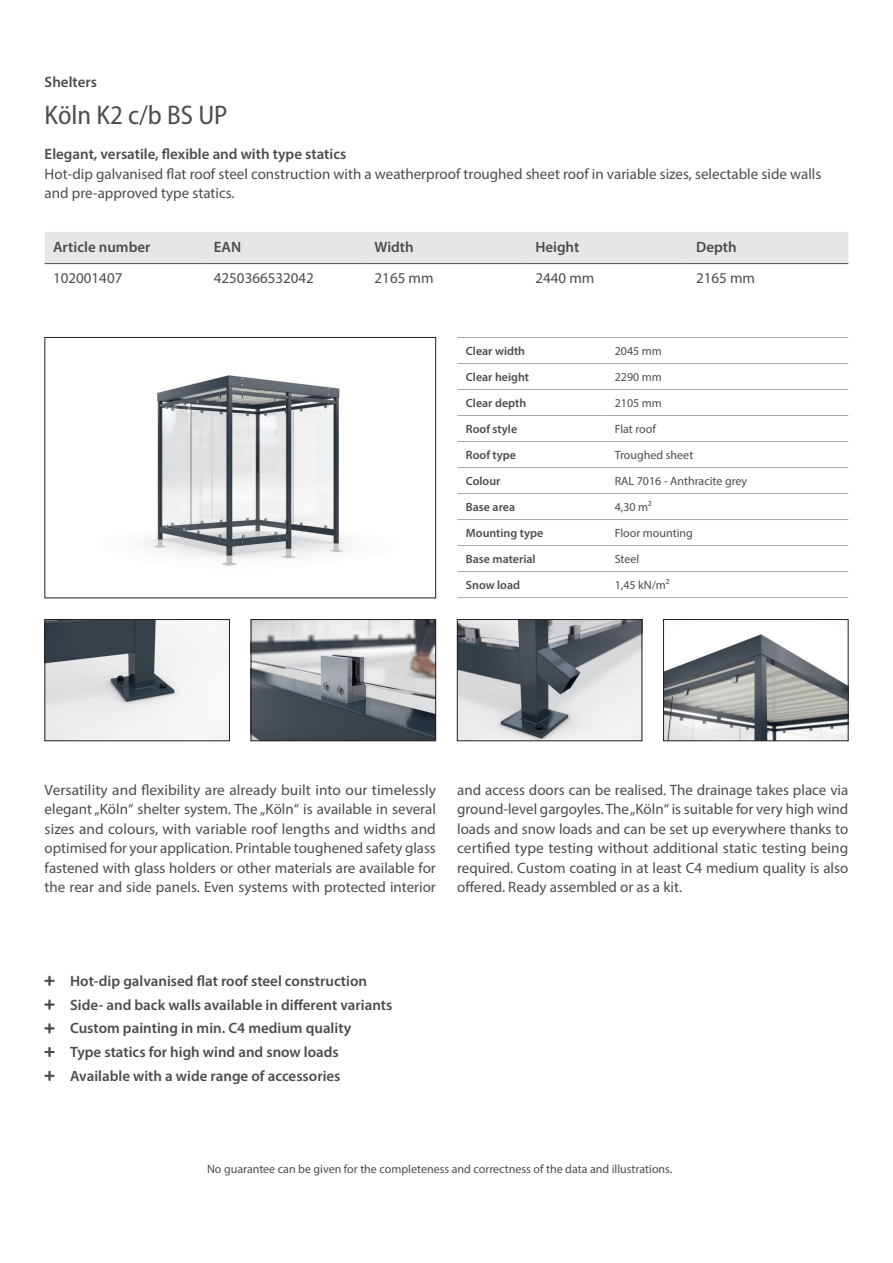
<style>
.page{position:relative;width:893px;height:1263px;background:#fff}
.page>*{position:absolute;margin:0;border:0;box-sizing:border-box;transform-origin:0 0}
.t1{font:semi-condensed 27px "Myriad Pro";color:#4b4c4d}
.t2{font:15px/19.5px "Myriad Pro";color:#4b4c4d;text-align:justify}
.t3{font:600 15px/23.7px "Myriad Pro";color:#4b4c4d}
.t4{font:12px "Myriad Pro";color:#4b4c4d}
.t5{font:600 12px "Myriad Pro";color:#4b4c4d}
</style>
<div class="page">
<img style="left:142px;top:375px;width:205px;height:191px">
<div style="left:45px;top:337px;width:391px;height:261px;border:1px solid #231f20"></div>
<img style="left:47px;top:621px;width:181px;height:118px">
<div style="left:45px;top:619px;width:185px;height:122px;border:1px solid #231f20"></div>
<img style="left:253px;top:621px;width:181px;height:118px">
<div style="left:251px;top:619px;width:185px;height:122px;border:1px solid #231f20"></div>
<img style="left:665px;top:634px;width:181px;height:105px">
<div style="left:663px;top:619px;width:185px;height:122px;border:1px solid #231f20"></div>
<img style="left:459px;top:621px;width:181px;height:118px">
<div style="left:457px;top:619px;width:185px;height:122px;border:1px solid #231f20"></div>
<div style="left:45px;top:232px;width:803px;height:31px;background:#e6e7e9"></div>
<hr style="left:45px;top:263px;width:160px;height:1px;background:#4b4c4d">
<hr style="left:205px;top:263px;width:161px;height:1px;background:#4b4c4d">
<hr style="left:366px;top:263px;width:161px;height:1px;background:#4b4c4d">
<hr style="left:527px;top:263px;width:161px;height:1px;background:#4b4c4d">
<hr style="left:688px;top:263px;width:160px;height:1px;background:#4b4c4d">
<hr style="left:457px;top:337px;width:149px;height:1px;background:#a8a9ad">
<hr style="left:606px;top:337px;width:242px;height:1px;background:#a8a9ad">
<hr style="left:457px;top:363px;width:149px;height:1px;background:#a8a9ad">
<hr style="left:606px;top:363px;width:242px;height:1px;background:#a8a9ad">
<hr style="left:457px;top:389px;width:149px;height:1px;background:#a8a9ad">
<hr style="left:606px;top:389px;width:242px;height:1px;background:#a8a9ad">
<hr style="left:457px;top:415px;width:149px;height:1px;background:#a8a9ad">
<hr style="left:606px;top:415px;width:242px;height:1px;background:#a8a9ad">
<hr style="left:457px;top:441px;width:149px;height:1px;background:#a8a9ad">
<hr style="left:606px;top:441px;width:242px;height:1px;background:#a8a9ad">
<hr style="left:457px;top:467px;width:149px;height:1px;background:#a8a9ad">
<hr style="left:606px;top:467px;width:242px;height:1px;background:#a8a9ad">
<hr style="left:457px;top:493px;width:149px;height:1px;background:#a8a9ad">
<hr style="left:606px;top:493px;width:242px;height:1px;background:#a8a9ad">
<hr style="left:457px;top:519px;width:149px;height:1px;background:#a8a9ad">
<hr style="left:606px;top:519px;width:242px;height:1px;background:#a8a9ad">
<hr style="left:457px;top:545px;width:149px;height:1px;background:#a8a9ad">
<hr style="left:606px;top:545px;width:242px;height:1px;background:#a8a9ad">
<hr style="left:457px;top:571px;width:149px;height:1px;background:#a8a9ad">
<hr style="left:606px;top:571px;width:242px;height:1px;background:#a8a9ad">
<hr style="left:457px;top:597px;width:149px;height:1px;background:#a8a9ad">
<hr style="left:606px;top:597px;width:242px;height:1px;background:#a8a9ad">
<p class="t3" style="left:45px;top:70px;width:54px">Shelters</p>
<h1 class="t1" style="left:45px;top:99px;width:184px">Köln K2 c/b BS UP</h1>
<p class="t3" style="left:45px;top:142px;width:303px">Elegant, versatile, flexible and with type statics</p>
<p class="t2" style="left:45px;top:164px;width:778px">Hot-dip galvanised flat roof steel construction with a weatherproof troughed sheet roof in variable sizes, selectable side walls and pre-approved type statics.</p>
<p class="t3" style="left:53px;top:234px;width:99px">Article number</p>
<p class="t3" style="left:214px;top:234px;width:29px">EAN</p>
<p class="t3" style="left:375px;top:234px;width:41px">Width</p>
<p class="t3" style="left:535px;top:234px;width:46px">Height</p>
<p class="t3" style="left:696px;top:234px;width:42px">Depth</p>
<p class="t2" style="left:53px;top:268px;width:71px">102001407</p>
<p class="t2" style="left:214px;top:268px;width:102px">4250366532042</p>
<p class="t2" style="left:375px;top:268px;width:60px">2165 mm</p>
<p class="t2" style="left:535px;top:268px;width:60px">2440 mm</p>
<p class="t2" style="left:696px;top:268px;width:60px">2165 mm</p>
<p class="t5" style="left:466px;top:343px;width:61px">Clear width</p>
<p class="t4" style="left:615px;top:344px;width:49px">2045 mm</p>
<p class="t5" style="left:466px;top:369px;width:65px">Clear height</p>
<p class="t4" style="left:615px;top:370px;width:49px">2290 mm</p>
<p class="t5" style="left:466px;top:395px;width:62px">Clear depth</p>
<p class="t4" style="left:615px;top:396px;width:49px">2105 mm</p>
<p class="t5" style="left:466px;top:421px;width:53px">Roof style</p>
<p class="t4" style="left:615px;top:422px;width:43px">Flat roof</p>
<p class="t5" style="left:466px;top:447px;width:52px">Roof type</p>
<p class="t4" style="left:615px;top:448px;width:80px">Troughed sheet</p>
<p class="t5" style="left:466px;top:473px;width:36px">Colour</p>
<p class="t4" style="left:615px;top:474px;width:134px">RAL 7016 - Anthracite grey</p>
<p class="t5" style="left:466px;top:499px;width:51px">Base area</p>
<p class="t4" style="left:615px;top:500px;width:39px">4,30 m²</p>
<p class="t5" style="left:466px;top:525px;width:79px">Mounting type</p>
<p class="t4" style="left:615px;top:526px;width:80px">Floor mounting</p>
<p class="t5" style="left:466px;top:551px;width:71px">Base material</p>
<p class="t4" style="left:615px;top:552px;width:26px">Steel</p>
<p class="t5" style="left:466px;top:577px;width:56px">Snow load</p>
<p class="t4" style="left:615px;top:578px;width:56px">1,45 kN/m²</p>
<p class="t2" style="left:45px;top:780px;width:393px">Versatility and flexibility are already built into our timelessly elegant „Köln“ shelter system. The „Köln“ is available in several sizes and colours, with variable roof lengths and widths and optimised for your application. Printable toughened safety glass fastened with glass holders or other materials are available for the rear and side panels. Even systems with protected interior</p>
<p class="t2" style="left:457px;top:780px;width:393px">and access doors can be realised. The drainage takes place via ground-level gargoyles. The „Köln“ is suitable for very high wind loads and snow loads and can be set up everywhere thanks to certified type testing without additional static testing being required. Custom coating in at least C4 medium quality is also offered. Ready assembled or as a kit.</p>
<p class="t3" style="left:70px;top:968px;width:324px">Hot-dip galvanised flat roof steel construction Side- and back walls available in different variants Custom painting in min. C4 medium quality<br>Type statics for high wind and snow loads Available with a wide range of accessories</p>
<p class="t4" style="left:207px;top:1161px;width:467px">No guarantee can be given for the completeness and correctness of the data and illustrations.</p>
</div>
